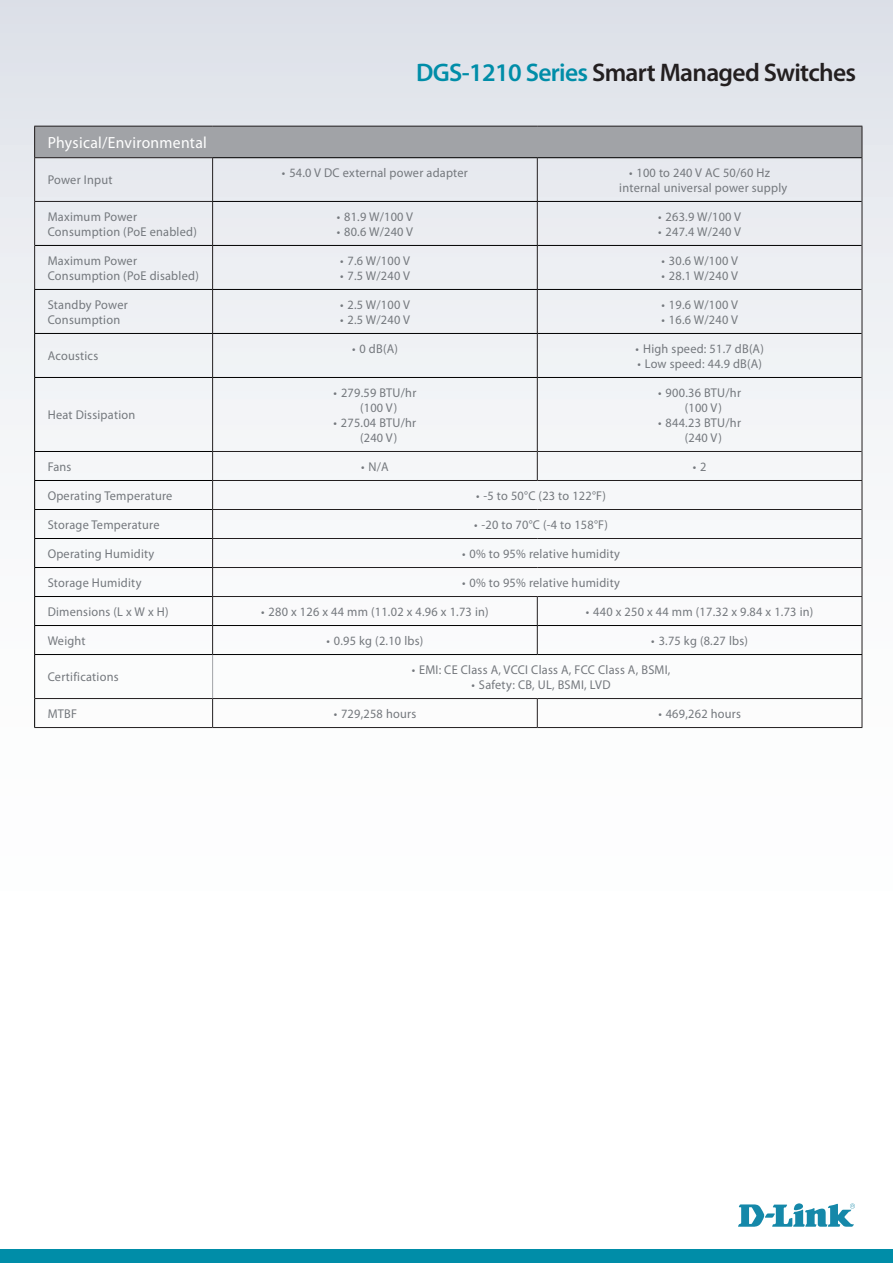
<style>
.page{position:relative;width:893px;height:1263px;background:#fff}
.page>*{position:absolute;margin:0;border:0;box-sizing:border-box;transform-origin:0 0}
.t1{font:600 25.5px "Myriad Pro";letter-spacing:-.025em;color:#231f20}
.t2{font:16.2px "Myriad Pro";letter-spacing:.02em;color:#fff}
.t3{font:12.75px/15px "Myriad Pro";letter-spacing:.02em;color:#74787d;text-align:center}
.s1{color:#008da8}
</style>
<div class="page">
<div style="left:0;top:0;width:893px;height:1084px;background:linear-gradient(to bottom,#e2e5eb,#fff)"></div>
<div style="left:0;top:1249px;width:893px;height:14px;background:#008da8"></div>
<svg style="left:738px;top:1203px;width:117px;height:24px"></svg>
<div style="left:35px;top:126px;width:827px;height:32px;background:#a1a3a7"></div>
<hr style="left:537px;top:158px;width:1px;height:43px;background:#231f20">
<hr style="left:212px;top:158px;width:1px;height:43px;background:#231f20">
<hr style="left:212px;top:451px;width:325px;height:1px;background:#231f20">
<hr style="left:538px;top:451px;width:324px;height:1px;background:#231f20">
<hr style="left:34px;top:290px;width:1px;height:43px;background:#000">
<hr style="left:34px;top:333px;width:179px;height:1px;background:#000">
<hr style="left:34px;top:334px;width:1px;height:43px;background:#000">
<hr style="left:34px;top:377px;width:179px;height:1px;background:#000">
<hr style="left:34px;top:378px;width:1px;height:73px;background:#000">
<hr style="left:34px;top:625px;width:179px;height:1px;background:#000">
<svg style="left:34px;top:698px;width:1px;height:29px"></svg>
<hr style="left:212px;top:290px;width:1px;height:43px;background:#231f20">
<hr style="left:212px;top:334px;width:1px;height:43px;background:#231f20">
<hr style="left:212px;top:378px;width:1px;height:73px;background:#231f20">
<hr style="left:213px;top:333px;width:324px;height:1px;background:#000">
<hr style="left:213px;top:377px;width:324px;height:1px;background:#000">
<hr style="left:213px;top:625px;width:324px;height:1px;background:#000">
<hr style="left:537px;top:202px;width:1px;height:43px;background:#231f20">
<hr style="left:537px;top:246px;width:1px;height:43px;background:#231f20">
<hr style="left:537px;top:290px;width:1px;height:43px;background:#231f20">
<hr style="left:537px;top:334px;width:1px;height:43px;background:#231f20">
<hr style="left:537px;top:378px;width:1px;height:73px;background:#231f20">
<svg style="left:537px;top:451px;width:1px;height:29px"></svg>
<svg style="left:537px;top:597px;width:1px;height:57px"></svg>
<svg style="left:537px;top:699px;width:1px;height:28px"></svg>
<hr style="left:537px;top:333px;width:325px;height:1px;background:#000">
<hr style="left:537px;top:377px;width:325px;height:1px;background:#000">
<hr style="left:537px;top:625px;width:325px;height:1px;background:#000">
<hr style="left:34px;top:202px;width:1px;height:43px;background:#231f20">
<hr style="left:34px;top:245px;width:1px;height:44px;background:#231f20">
<hr style="left:35px;top:245px;width:178px;height:1px;background:#000">
<hr style="left:34px;top:289px;width:179px;height:1px;background:#000">
<hr style="left:212px;top:202px;width:1px;height:43px;background:#231f20">
<hr style="left:212px;top:246px;width:1px;height:43px;background:#231f20">
<hr style="left:537px;top:245px;width:325px;height:1px;background:#000">
<hr style="left:537px;top:289px;width:325px;height:1px;background:#000">
<svg style="left:212px;top:699px;width:1px;height:28px"></svg>
<hr style="left:34px;top:727px;width:179px;height:1px;background:#231f20">
<hr style="left:213px;top:727px;width:324px;height:1px;background:#231f20">
<hr style="left:537px;top:727px;width:325px;height:1px;background:#231f20">
<hr style="left:34px;top:654px;width:179px;height:1px;background:#000">
<hr style="left:34px;top:655px;width:1px;height:43px;background:#000">
<hr style="left:35px;top:698px;width:178px;height:1px;background:#231f20">
<hr style="left:862px;top:158px;width:1px;height:43px;background:#231f20">
<hr style="left:34px;top:158px;width:1px;height:43px;background:#231f20">
<hr style="left:34px;top:201px;width:179px;height:1px;background:#231f20">
<hr style="left:213px;top:201px;width:324px;height:1px;background:#000">
<hr style="left:213px;top:245px;width:324px;height:1px;background:#000">
<hr style="left:213px;top:289px;width:324px;height:1px;background:#000">
<svg style="left:34px;top:452px;width:1px;height:202px"></svg>
<hr style="left:34px;top:451px;width:178px;height:1px;background:#000">
<hr style="left:34px;top:480px;width:178px;height:1px;background:#000">
<hr style="left:34px;top:509px;width:178px;height:1px;background:#000">
<hr style="left:34px;top:538px;width:178px;height:1px;background:#000">
<hr style="left:34px;top:567px;width:178px;height:1px;background:#000">
<hr style="left:34px;top:596px;width:178px;height:1px;background:#000">
<hr style="left:862px;top:201px;width:1px;height:44px;background:#231f20">
<hr style="left:862px;top:245px;width:1px;height:44px;background:#231f20">
<hr style="left:862px;top:289px;width:1px;height:44px;background:#231f20">
<hr style="left:862px;top:333px;width:1px;height:44px;background:#231f20">
<hr style="left:862px;top:377px;width:1px;height:74px;background:#231f20">
<svg style="left:862px;top:699px;width:1px;height:28px"></svg>
<hr style="left:537px;top:201px;width:325px;height:1px;background:#000">
<hr style="left:212px;top:480px;width:325px;height:1px;background:#231f20">
<hr style="left:537px;top:480px;width:325px;height:1px;background:#231f20">
<hr style="left:212px;top:509px;width:325px;height:1px;background:#231f20">
<hr style="left:537px;top:509px;width:325px;height:1px;background:#231f20">
<hr style="left:212px;top:538px;width:325px;height:1px;background:#231f20">
<hr style="left:537px;top:538px;width:325px;height:1px;background:#231f20">
<hr style="left:212px;top:567px;width:325px;height:1px;background:#231f20">
<svg style="left:212px;top:452px;width:1px;height:202px"></svg>
<hr style="left:537px;top:567px;width:325px;height:1px;background:#231f20">
<hr style="left:212px;top:596px;width:325px;height:1px;background:#231f20">
<hr style="left:537px;top:596px;width:325px;height:1px;background:#231f20">
<svg style="left:862px;top:451px;width:1px;height:203px"></svg>
<hr style="left:213px;top:654px;width:324px;height:1px;background:#000">
<hr style="left:537px;top:654px;width:325px;height:1px;background:#000">
<hr style="left:212px;top:655px;width:1px;height:43px;background:#a1a3a7">
<hr style="left:862px;top:655px;width:1px;height:43px;background:#231f20">
<hr style="left:213px;top:698px;width:324px;height:1px;background:#231f20">
<hr style="left:537px;top:698px;width:325px;height:1px;background:#231f20">
<hr style="left:34px;top:126px;width:179px;height:1px;background:#231f20">
<hr style="left:213px;top:126px;width:324px;height:1px;background:#231f20">
<hr style="left:537px;top:126px;width:325px;height:1px;background:#231f20">
<hr style="left:34px;top:157px;width:179px;height:1px;background:#231f20">
<hr style="left:34px;top:126px;width:1px;height:31px;background:#231f20">
<hr style="left:862px;top:126px;width:1px;height:32px;background:#231f20">
<hr style="left:213px;top:157px;width:324px;height:1px;background:#000">
<hr style="left:537px;top:157px;width:325px;height:1px;background:#000">
<p class="t2" style="left:48px;top:133px;width:161px">Physical/Environmental</p>
<p class="t3" style="left:48px;top:172px;width:66px">Power Input</p>
<h1 class="t1" style="left:416px;top:56px;width:442px"><span class="s1">DGS-1210 Series</span> Smart Managed Switches</h1>
<p class="t3" style="left:282px;top:165px;width:187px">• 54.0 V DC external power adapter</p>
<p class="t3" style="left:619px;top:165px;width:170px">• 100 to 240 V AC 50/60 Hz internal universal power supply</p>
<p class="t3" style="left:48px;top:209px;width:151px;text-align:left">Maximum Power<br>Consumption (PoE enabled)</p>
<p class="t3" style="left:337px;top:209px;width:78px">• 81.9 W/100 V</p>
<p class="t3" style="left:337px;top:224px;width:78px">• 80.6 W/240 V</p>
<p class="t3" style="left:48px;top:253px;width:153px;text-align:left">Maximum Power<br>Consumption (PoE disabled)</p>
<p class="t3" style="left:340px;top:253px;width:71px">• 7.6 W/100 V</p>
<p class="t3" style="left:340px;top:268px;width:71px">• 7.5 W/240 V</p>
<p class="t3" style="left:48px;top:297px;width:82px;text-align:left">Standby Power<br>Consumption</p>
<p class="t3" style="left:340px;top:297px;width:71px">• 2.5 W/100 V</p>
<p class="t3" style="left:340px;top:312px;width:71px">• 2.5 W/240 V</p>
<p class="t3" style="left:658px;top:209px;width:84px">• 263.9 W/100 V</p>
<p class="t3" style="left:658px;top:224px;width:84px">• 247.4 W/240 V</p>
<p class="t3" style="left:661px;top:253px;width:78px">• 30.6 W/100 V</p>
<p class="t3" style="left:661px;top:268px;width:78px">• 28.1 W/240 V</p>
<p class="t3" style="left:661px;top:297px;width:78px">• 19.6 W/100 V</p>
<p class="t3" style="left:661px;top:312px;width:78px">• 16.6 W/240 V</p>
<p class="t3" style="left:48px;top:348px;width:52px">Acoustics</p>
<p class="t3" style="left:48px;top:407px;width:89px">Heat Dissipation</p>
<p class="t3" style="left:352px;top:341px;width:47px">• 0 dB(A)</p>
<p class="t3" style="left:636px;top:341px;width:130px">• High speed: 51.7 dB(A)</p>
<p class="t3" style="left:637px;top:356px;width:126px">• Low speed: 44.9 dB(A)</p>
<p class="t3" style="left:334px;top:385px;width:84px">• 279.59 BTU/hr (100 V)</p>
<p class="t3" style="left:334px;top:415px;width:84px">• 275.04 BTU/hr (240 V)</p>
<p class="t3" style="left:658px;top:385px;width:84px">• 900.36 BTU/hr (100 V)</p>
<p class="t3" style="left:658px;top:415px;width:84px">• 844.23 BTU/hr (240 V)</p>
<p class="t3" style="left:48px;top:459px;width:25px">Fans</p>
<p class="t3" style="left:361px;top:459px;width:29px">• N/A</p>
<p class="t3" style="left:693px;top:459px;width:15px">• 2</p>
<p class="t3" style="left:48px;top:488px;width:126px">Operating Temperature</p>
<p class="t3" style="left:476px;top:488px;width:131px">• -5 to 50°C (23 to 122°F)</p>
<p class="t3" style="left:48px;top:517px;width:113px">Storage Temperature</p>
<p class="t3" style="left:474px;top:517px;width:135px">• -20 to 70°C (-4 to 158°F)</p>
<p class="t3" style="left:48px;top:546px;width:108px">Operating Humidity</p>
<p class="t3" style="left:462px;top:546px;width:159px">• 0% to 95% relative humidity</p>
<p class="t3" style="left:48px;top:575px;width:95px">Storage Humidity</p>
<p class="t3" style="left:462px;top:575px;width:159px">• 0% to 95% relative humidity</p>
<p class="t3" style="left:48px;top:604px;width:122px">Dimensions (L x W x H)</p>
<p class="t3" style="left:261px;top:604px;width:229px">• 280 x 126 x 44 mm (11.02 x 4.96 x 1.73 in)</p>
<p class="t3" style="left:586px;top:604px;width:229px">• 440 x 250 x 44 mm (17.32 x 9.84 x 1.73 in)</p>
<p class="t3" style="left:48px;top:633px;width:40px">Weight</p>
<p class="t3" style="left:327px;top:633px;width:98px">• 0.95 kg (2.10 lbs)</p>
<p class="t3" style="left:651px;top:633px;width:98px">• 3.75 kg (8.27 lbs)</p>
<p class="t3" style="left:48px;top:669px;width:72px">Certifications</p>
<p class="t3" style="left:412px;top:662px;width:260px">• EMI: CE Class A, VCCI Class A, FCC Class A, BSMI,</p>
<p class="t3" style="left:472px;top:677px;width:140px">• Safety: CB, UL, BSMI, LVD</p>
<p class="t3" style="left:48px;top:706px;width:31px">MTBF</p>
<p class="t3" style="left:334px;top:706px;width:84px">• 729,258 hours</p>
<p class="t3" style="left:658px;top:706px;width:84px">• 469,262 hours</p>
</div>
